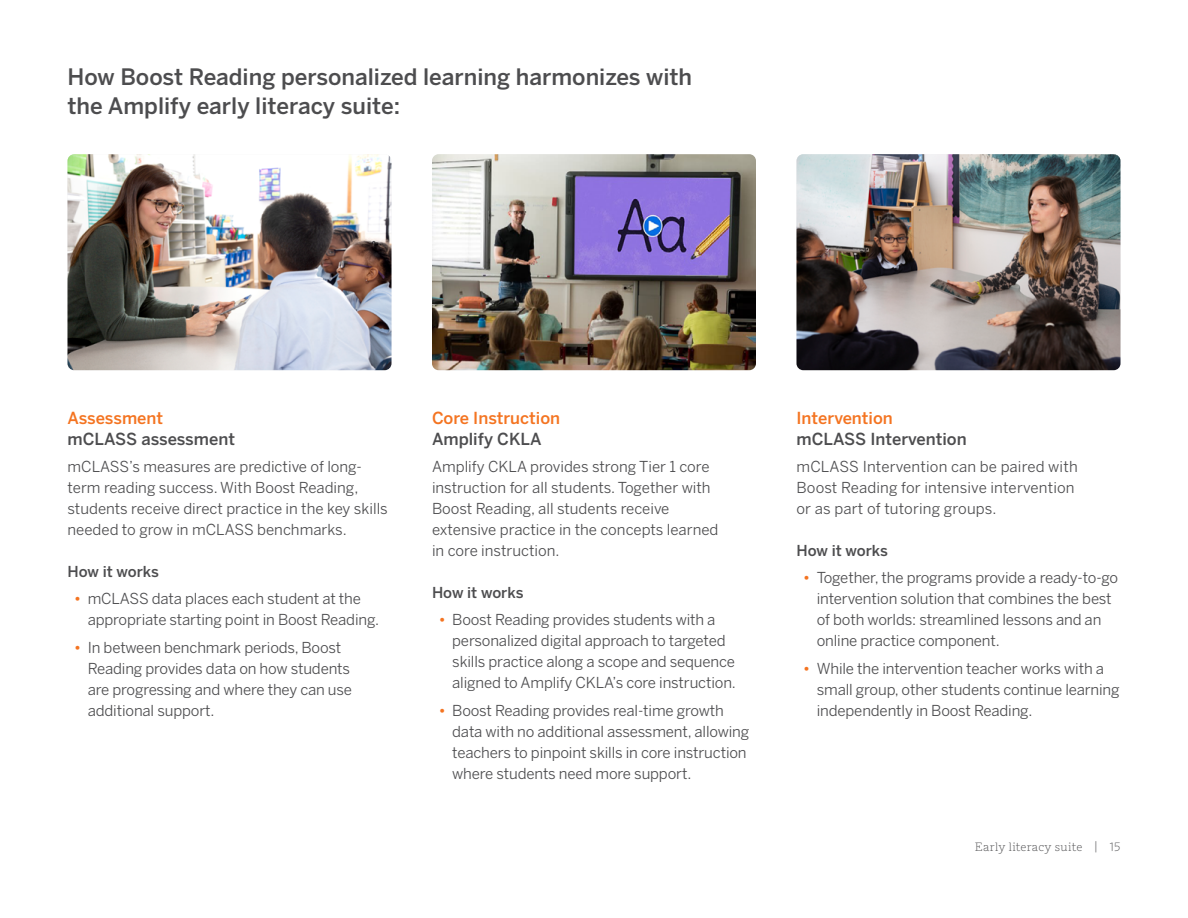
<style>
.page{position:relative;width:1188px;height:918px;background:#fff}
.page>*{position:absolute;margin:0;border:0;box-sizing:border-box;transform-origin:0 0}
.t1{font:500 22.5px/28.5px "Benton Sans";color:#4d4d4f}
.t2{font:500 16.5px "Benton Sans";color:#4d4d4f}
.t3{font:500 16.5px "Benton Sans";color:#f47421}
.t4{font:15px/21px "Benton Sans";letter-spacing:-.01em;color:#4d4d4f}
.t5{font:15px/21px "Benton Sans";letter-spacing:.01em;color:#4d4d4f}
.t6{font:500 15px "Benton Sans";color:#4d4d4f}
.t7{font:300 12px "Amplify";letter-spacing:.015em;color:#4d4d4f}
.s1{font-weight:500;color:#f47421}
</style>
<div class="page">
<img style="left:68px;top:154px;width:324px;height:216px">
<img style="left:796px;top:154px;width:324px;height:216px">
<img style="left:432px;top:154px;width:324px;height:216px">
<h1 class="t1" style="left:68px;top:63px;width:626px">How Boost Reading personalized learning harmonizes with the Amplify early literacy suite:</h1>
<p class="t3" style="left:68px;top:408px;width:97px">Assessment</p>
<p class="t2" style="left:68px;top:429px;width:169px">mCLASS assessment</p>
<p class="t4" style="left:68px;top:457px;width:322px">mCLASS’s measures are predictive of long&shy;term reading success. With Boost Reading, students receive direct practice in the key skills needed to grow in mCLASS benchmarks.</p>
<p class="t6" style="left:68px;top:562px;width:93px">How it works</p>
<p class="t4" style="left:88px;top:589px;width:293px;text-indent:-14px"><span class="s1">•</span> mCLASS data places each student at the appropriate starting point in Boost Reading.</p>
<p class="t4" style="left:88px;top:637px;width:266px;text-indent:-14px"><span class="s1">•</span> In between benchmark periods, Boost Reading provides data on how students are progressing and where they can use additional support.</p>
<p class="t3" style="left:432px;top:408px;width:130px">Core Instruction</p>
<p class="t2" style="left:432px;top:429px;width:111px">Amplify CKLA</p>
<p class="t4" style="left:432px;top:457px;width:288px">Amplify CKLA provides strong Tier 1 core instruction for all students. Together with Boost Reading, all students receive extensive practice in the concepts learned in core instruction.</p>
<p class="t6" style="left:432px;top:583px;width:93px">How it works</p>
<p class="t4" style="left:452px;top:610px;width:285px;text-indent:-14px"><span class="s1">•</span> Boost Reading provides students with a personalized digital approach to targeted skills practice along a scope and sequence aligned to Amplify CKLA’s core instruction.</p>
<p class="t4" style="left:452px;top:700px;width:299px;text-indent:-14px"><span class="s1">•</span> Boost Reading provides real-time growth data with no additional assessment, allowing teachers to pinpoint skills in core instruction where students need more support.</p>
<p class="t3" style="left:796px;top:408px;width:98px">Intervention</p>
<p class="t2" style="left:796px;top:429px;width:172px">mCLASS Intervention</p>
<p class="t5" style="left:796px;top:457px;width:283px">mCLASS Intervention can be paired with<br>Boost Reading for intensive intervention or as part of tutoring groups.</p>
<p class="t6" style="left:796px;top:541px;width:93px">How it works</p>
<p class="t4" style="left:817px;top:568px;width:303px;text-indent:-14px"><span class="s1">•</span> Together, the programs provide a ready-to-go intervention solution that combines the best of both worlds: streamlined lessons and an online practice component.</p>
<p class="t4" style="left:817px;top:658px;width:304px;text-indent:-14px"><span class="s1">•</span> While the intervention teacher works with a small group, other students continue learning independently in Boost Reading.</p>
<p class="t7" style="left:975px;top:839px;width:147px">Early literacy suite | 15</p>
</div>
